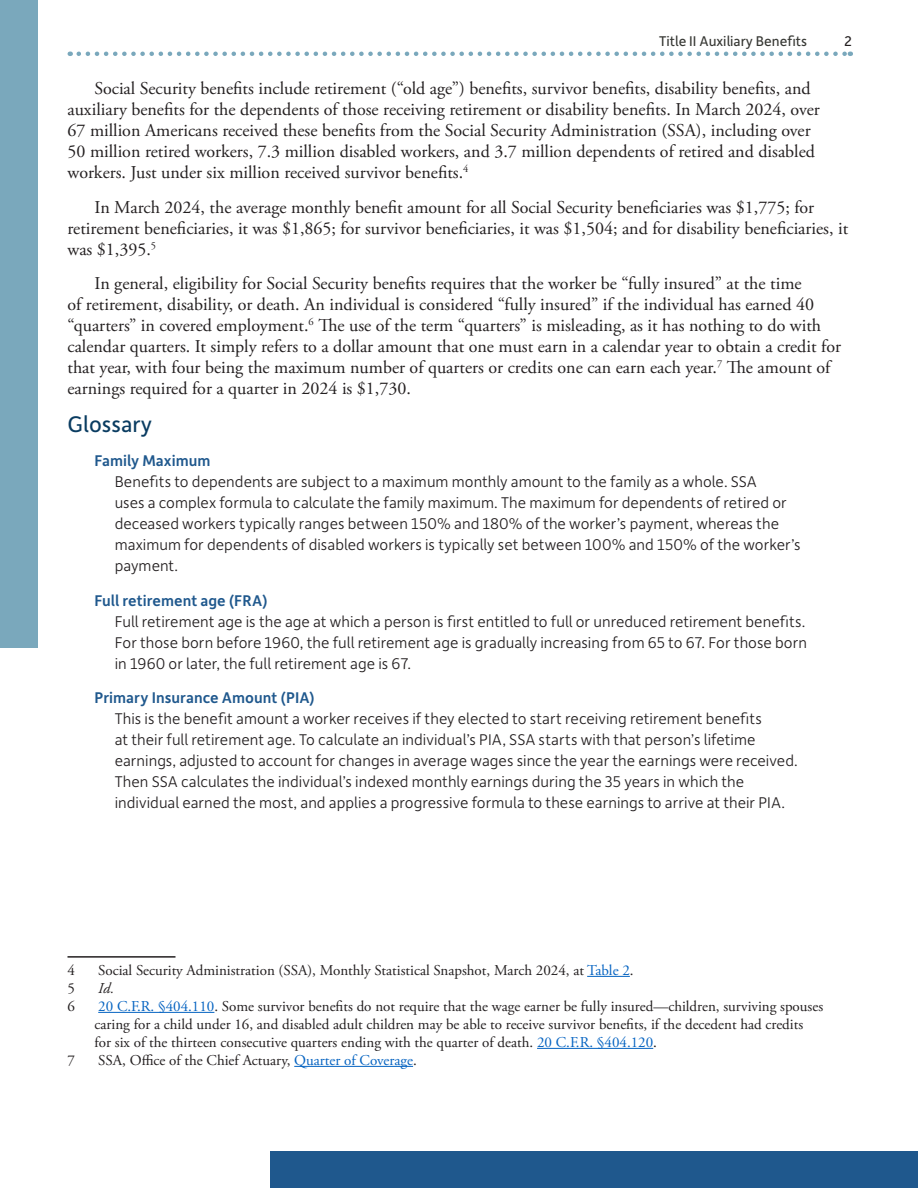
<style>
.page{position:relative;width:918px;height:1188px;background:#fff}
.page>*{position:absolute;margin:0;border:0;box-sizing:border-box;transform-origin:0 0}
.Section_Headers{font:24px "Depot New";color:#0a3c61}
.Body_Text{font:18px/21px "Adobe Garamond Pro";color:#231f20}
.Glossary_definitions_no_shade{font:300 16.5px/21px "Depot New";color:#231f20}
.Glossary_term_no_shade{font:500 16.5px "Depot New";letter-spacing:.005em;color:#1f588d}
.Endnotes{font:15px/18px "Adobe Garamond Pro";color:#231f20}
.t1{font:15px "Depot New";color:#373834}
.Endnotes-2{font:italic 15px "Adobe Garamond Pro";color:#231f20}
.t2{font:15px "Depot New";color:#231f20}
.s1{color:#0563c1}
.s2{color:#181717}
</style>
<div class="page">
<svg style="left:79px;top:52px;width:772px;height:4px"></svg>
<div style="left:0;top:0;width:38px;height:648px;background:#7aa8bc"></div>
<div style="left:270px;top:1151px;width:648px;height:37px;background:#1f588d"></div>
<hr style="left:68px;top:956px;width:108px;height:2px;background:#231f20">
<hr style="left:587px;top:976px;width:43px;height:1px;background:#0563c1">
<hr style="left:98px;top:1012px;width:116px;height:1px;background:#0563c1">
<hr style="left:537px;top:1048px;width:116px;height:1px;background:#0563c1">
<hr style="left:294px;top:1066px;width:119px;height:1px;background:#0563c1">
<p class="t1" style="left:659px;top:31px;width:150px">Title II Auxiliary Benefits</p>
<p class="t2" style="left:845px;top:31px;width:9px">2</p>
<p class="Body_Text" style="left:68px;top:78px;width:754px;text-indent:27px">Social Security benefits include retirement (“old age”) benefits, survivor benefits, disability benefits, and auxiliary benefits for the dependents of those receiving retirement or disability benefits. In March 2024, over 67 million Americans received these benefits from the Social Security Administration (SSA), including over 50 million retired workers, 7.3 million disabled workers, and 3.7 million dependents of retired and disabled workers. Just under six million received survivor benefits.<sup>4</sup></p>
<p class="Body_Text" style="left:68px;top:197px;width:782px;text-indent:27px">In March 2024, the average monthly benefit amount for all Social Security beneficiaries was $1,775; for retirement beneficiaries, it was $1,865; for survivor beneficiaries, it was $1,504; and for disability beneficiaries, it was $1,395.<sup>5</sup></p>
<p class="Body_Text" style="left:68px;top:273px;width:775px;text-indent:27px">In general, eligibility for Social Security benefits requires that the worker be “fully insured” at the time<br>of retirement, disability, or death. An individual is considered “fully insured” if the individual has earned 40 “quarters” in covered employment.<sup>6</sup> The use of the term “quarters” is misleading, as it has nothing to do with calendar quarters. It simply refers to a dollar amount that one must earn in a calendar year to obtain a credit for that year, with four being the maximum number of quarters or credits one can earn each year.<sup>7</sup> The amount of earnings required for a quarter in 2024 is $1,730.</p>
<p class="Section_Headers" style="left:68px;top:408px;width:86px">Glossary</p>
<p class="Glossary_term_no_shade" style="left:94px;top:450px;width:118px">Family Maximum</p>
<p class="Glossary_definitions_no_shade" style="left:115px;top:470px;width:687px">Benefits to dependents are subject to a maximum monthly amount to the family as a whole. SSA<br>uses a complex formula to calculate the family maximum. The maximum for dependents of retired or deceased workers typically ranges between 150% and 180% of the worker’s payment, whereas the maximum for dependents of disabled workers is typically set between 100% and 150% of the worker’s payment.</p>
<p class="Glossary_term_no_shade" style="left:94px;top:589px;width:175px">Full retirement age (FRA)</p>
<p class="Glossary_definitions_no_shade" style="left:115px;top:610px;width:694px;text-align:justify">Full retirement age is the age at which a person is first entitled to full or unreduced retirement benefits.<br>For those born before 1960, the full retirement age is gradually increasing from 65 to 67. For those born in 1960 or later, the full retirement age is 67.</p>
<p class="Glossary_term_no_shade" style="left:94px;top:687px;width:222px">Primary Insurance Amount (PIA)</p>
<p class="Glossary_definitions_no_shade" style="left:115px;top:707px;width:685px">This is the benefit amount a worker receives if they elected to start receiving retirement benefits<br>at their full retirement age. To calculate an individual’s PIA, SSA starts with that person’s lifetime earnings, adjusted to account for changes in average wages since the year the earnings were received.<br>Then SSA calculates the individual’s indexed monthly earnings during the 35 years in which the individual earned the most, and applies a progressive formula to these earnings to arrive at their PIA.</p>
<p class="Endnotes" style="left:68px;top:962px;width:9px">4</p>
<p class="Endnotes" style="left:98px;top:962px;width:537px">Social Security Administration (SSA), Monthly Statistical Snapshot, March 2024, at <span class="s1">Table 2</span>.</p>
<p class="Endnotes" style="left:68px;top:980px;width:9px">5</p>
<p class="Endnotes-2" style="left:98px;top:979px;width:17px">Id.</p>
<p class="Endnotes" style="left:68px;top:998px;width:9px">6</p>
<p class="Endnotes" style="left:94px;top:998px;width:730px"><span class="s1">20 C.F.R. §404.110</span>. Some survivor benefits do not require that the wage earner be fully insured—children, surviving spouses caring for a child under 16, and disabled adult children may be able to receive survivor benefits, if the decedent had credits for six of the thirteen consecutive quarters ending with the quarter of death. <span class="s1">20 C.F.R. §404.120</span><span class="s2">.</span></p>
<p class="Endnotes" style="left:68px;top:1052px;width:9px">7</p>
<p class="Endnotes" style="left:98px;top:1052px;width:320px">SSA, Office of the Chief Actuary, <span class="s1">Quarter of Coverage</span>.</p>
</div>
